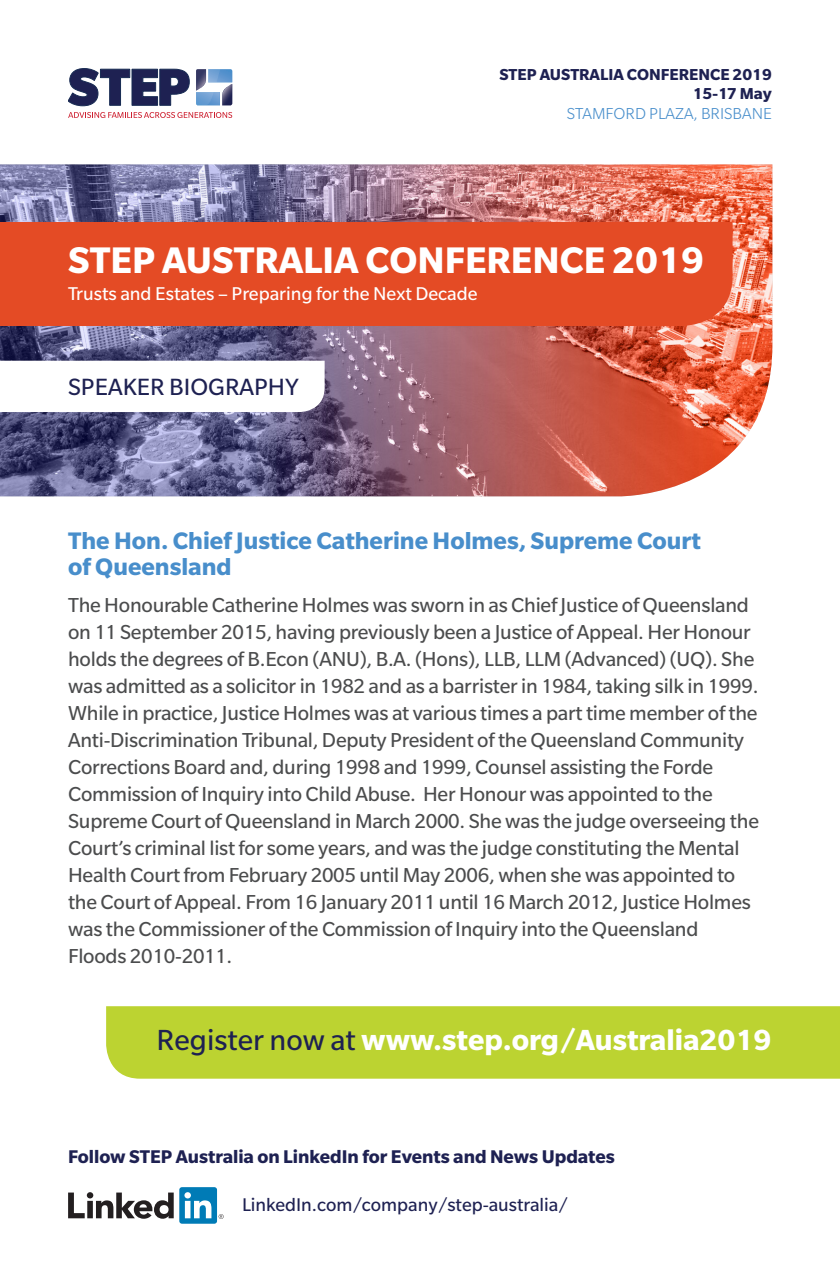
<style>
.page{position:relative;width:840px;height:1287px;background:#fff}
.page>*{position:absolute;margin:0;border:0;box-sizing:border-box;transform-origin:0 0}
.t1{font:700 40.2px "Slate Std";color:#fff}
.Header_2_-_14pt__14{font:700 31.6px "Slate Std";color:#fff}
.Body_9pt__9-12{font:700 26px/26px "Slate Std";color:#488ecb}
.t2{font:25.6px "Slate Std";color:#1e2152}
.Body_9pt__9-12-2{font:22px/27px "Slate Std";letter-spacing:-.01em;color:#4b4c4d}
.t3{font:20.2px "Slate Std";color:#fff}
.Table_body{font:700 20px "Slate Std";color:#1e2152}
.Table_body-2{font:20px "Slate Std";color:#1e2152}
.Body_9pt__9-12-3{font:700 17.2px "Slate Std";color:#1e2152}
.Body_9pt__9-12-4{font:300 17.2px "Slate Std";color:#488ecb}
.s1{font-weight:400;color:#1e2152}
</style>
<div class="page">
<img style="left:0;top:164px;width:772px;height:332px">
<svg style="left:68px;top:68px;width:164px;height:50px"></svg>
<div style="left:0;top:222px;width:732px;height:104px;background:#e44b25"></div>
<svg style="left:0;top:361px;width:324px;height:51px"></svg>
<div style="left:106px;top:1006px;width:733px;height:73px;background:#bcd331"></div>
<svg style="left:218px;top:1214px;width:5px;height:5px"></svg>
<svg style="left:68px;top:1192px;width:106px;height:27px"></svg>
<div style="left:179px;top:1187px;width:38px;height:37px;background:#007bb6;border-radius:3px"></div>
<svg style="left:184px;top:1192px;width:27px;height:26px"></svg>
<p class="Body_9pt__9-12-3" style="left:499px;top:65px;width:274px">STEP AUSTRALIA CONFERENCE 2019</p>
<p class="Body_9pt__9-12-3" style="left:692px;top:84px;width:80px">15-17 May</p>
<p class="Body_9pt__9-12-4" style="left:566px;top:105px;width:206px">STAMFORD PLAZA, BRISBANE</p>
<p class="t1" style="left:68px;top:238px;width:637px">STEP AUSTRALIA CONFERENCE 2019</p>
<p class="t3" style="left:68px;top:283px;width:410px">Trusts and Estates – Preparing for the Next Decade</p>
<p class="t2" style="left:68px;top:373px;width:232px">SPEAKER BIOGRAPHY</p>
<p class="Body_9pt__9-12" style="left:68px;top:528px;width:634px">The Hon. Chief Justice Catherine Holmes, Supreme Court of Queensland</p>
<p class="Body_9pt__9-12-2" style="left:68px;top:592px;width:692px">The Honourable Catherine Holmes was sworn in as Chief Justice of Queensland on 11 September 2015, having previously been a Justice of Appeal. Her Honour holds the degrees of B.Econ (ANU), B.A. (Hons), LLB, LLM (Advanced) (UQ). She was admitted as a solicitor in 1982 and as a barrister in 1984, taking silk in 1999.<br>While in practice, Justice Holmes was at various times a part time member of the Anti-Discrimination Tribunal, Deputy President of the Queensland Community Corrections Board and, during 1998 and 1999, Counsel assisting the Forde Commission of Inquiry into Child Abuse. Her Honour was appointed to the Supreme Court of Queensland in March 2000. She was the judge overseeing the Court’s criminal list for some years, and was the judge constituting the Mental Health Court from February 2005 until May 2006, when she was appointed to the Court of Appeal. From 16 January 2011 until 16 March 2012, Justice Holmes was the Commissioner of the Commission of Inquiry into the Queensland Floods 2010-2011.</p>
<p class="Header_2_-_14pt__14" style="left:156px;top:1023px;width:616px"><span class="s1">Register now at</span> www.step.org/Australia2019</p>
<p class="Table_body" style="left:68px;top:1146px;width:548px">Follow STEP Australia on LinkedIn for Events and News Updates</p>
<p class="Table_body-2" style="left:242px;top:1195px;width:328px">LinkedIn.com/company/step-australia/</p>
</div>
